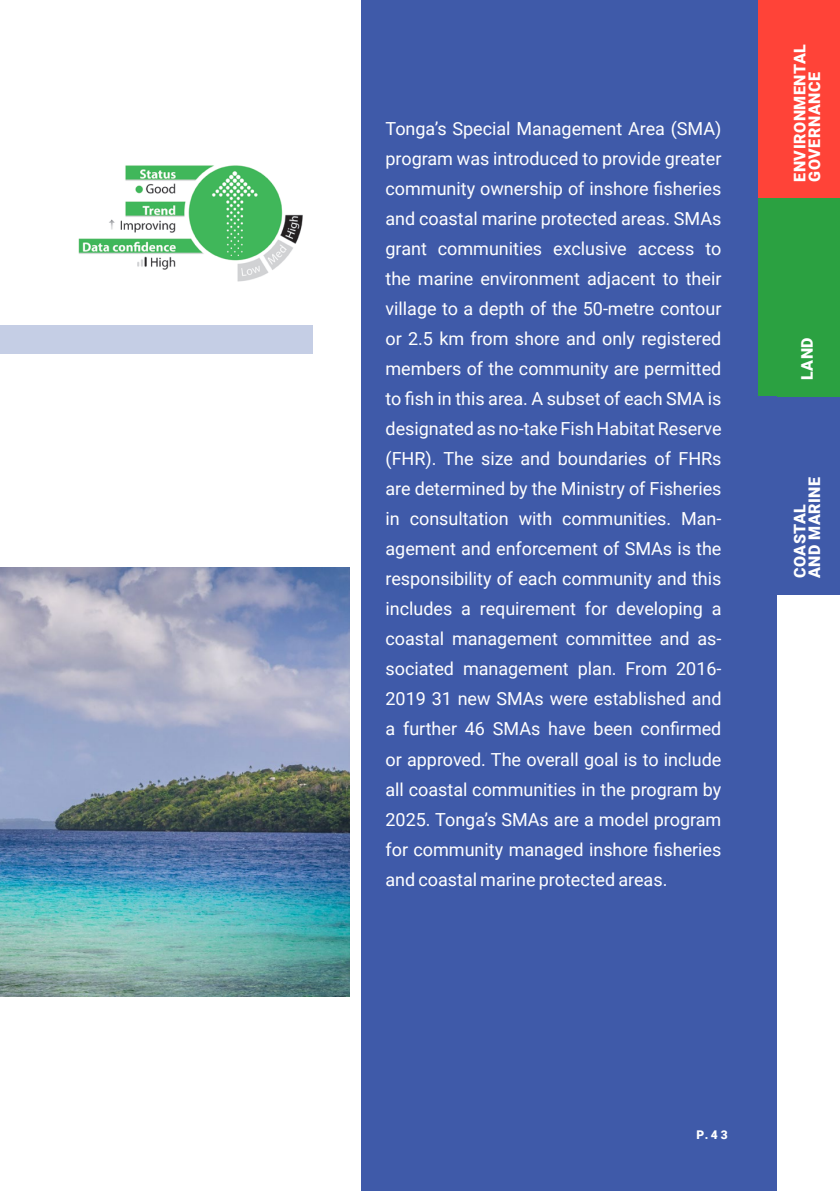
<style>
.page{position:relative;width:840px;height:1191px;background:#fff}
.page>*{position:absolute;margin:0;border:0;box-sizing:border-box;transform-origin:0 0}
.Texto_Long_Columns{font:18px/30px "Roboto";color:#fff;text-align:justify}
.t1{font:900 16px/14.8px "Roboto";letter-spacing:.035em;color:#fff}
.t2{font:900 12px "Roboto";color:#fff}
</style>
<div class="page">
<div style="left:361px;top:0;width:405px;height:1191px;background:#3f5aa9"></div>
<div style="left:0;top:325px;width:312px;height:29px;background:#c5cee5"></div>
<img style="left:78px;top:165px;width:225px;height:117px">
<img style="left:0;top:568px;width:349px;height:428px">
<div style="left:757px;top:396px;width:82px;height:199px;background:#3f5aa9"></div>
<div style="left:757px;top:0;width:82px;height:198px;background:#ff4338"></div>
<div style="left:757px;top:198px;width:82px;height:198px;background:#2ba141"></div>
<div style="left:757px;top:396px;width:18px;height:795px;background:#3f5aa9"></div>
<p class="Texto_Long_Columns" style="left:385px;top:113px;width:337px">Tonga’s Special Management Area (SMA) program was introduced to provide greater community ownership of inshore fisheries and coastal marine protected areas. SMAs grant communities exclusive access to the marine environment adjacent to their village to a depth of the 50-metre contour or 2.5 km from shore and only registered members of the community are permitted to fish in this area. A subset of each SMA is designated as no-take Fish Habitat Reserve (FHR). The size and boundaries of FHRs are determined by the Ministry of Fisheries in consultation with communities. Man&shy;agement and enforcement of SMAs is the responsibility of each community and this includes a requirement for developing a coastal management committee and as&shy;sociated management plan. From 2016- 2019 31 new SMAs were established and a further 46 SMAs have been confirmed or approved. The overall goal is to include all coastal communities in the program by 2025. Tonga’s SMAs are a model program for community managed inshore fisheries and coastal marine protected areas.</p>
<p class="t1" style="left:791px;top:182px;width:139px;rotate:-90deg">ENVIRONMENTAL<br>GOVERNANCE</p>
<p class="t1" style="left:798px;top:380px;width:44px;rotate:-90deg">LAND</p>
<p class="t1" style="left:806px;top:578px;width:119px;rotate:-90deg">ENVIRONMENT</p>
<p class="t1" style="left:806px;top:578px;width:103px;rotate:-90deg">AND MARINE</p>
<p class="t1" style="left:791px;top:578px;width:76px;rotate:-90deg">COASTAL</p>
<p class="t1" style="left:791px;top:578px;width:47px;rotate:-90deg">BUILT</p>
<p class="t2" style="left:696px;top:1126px;width:33px">P.43</p>
</div>
